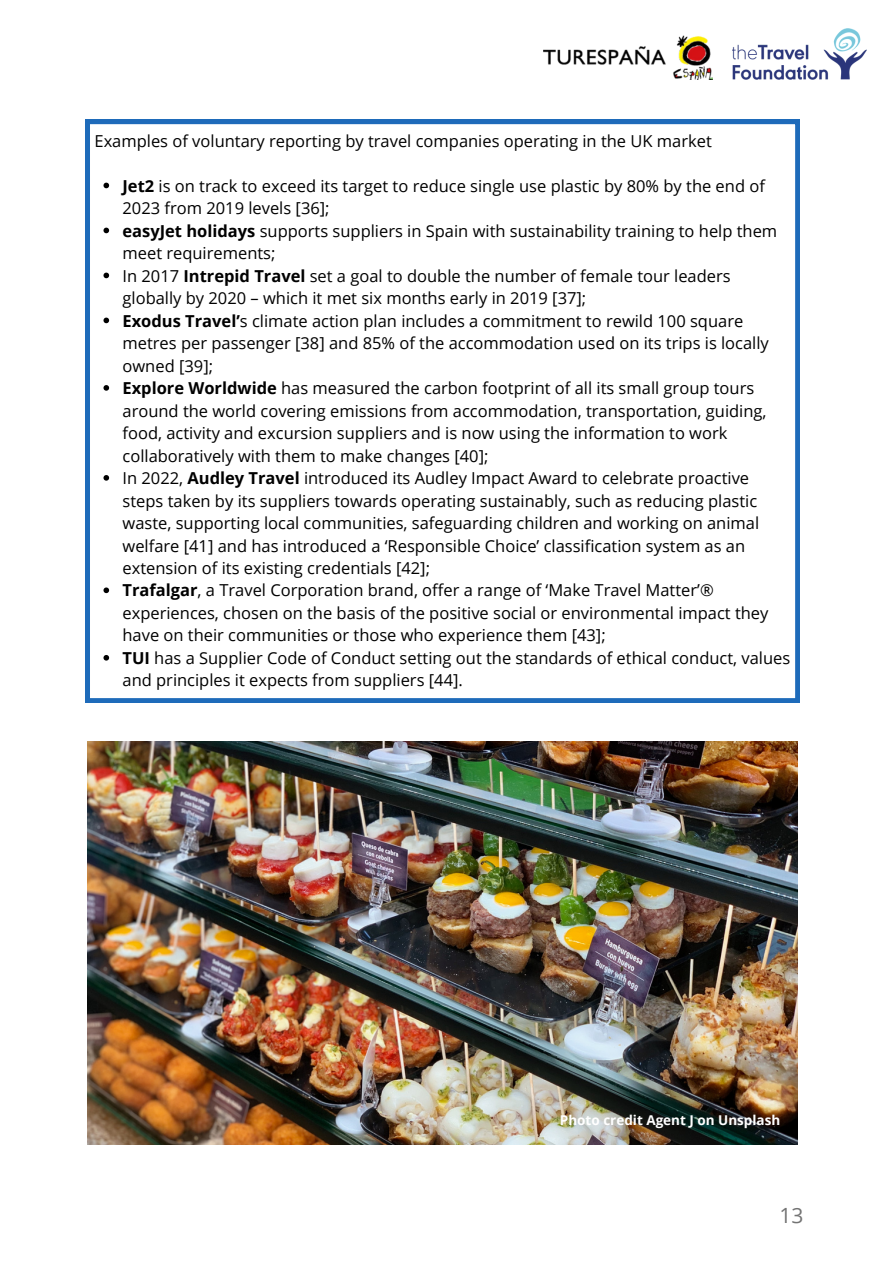
<style>
.page{position:relative;width:893px;height:1264px;background:#fff}
.page>*{position:absolute;margin:0;border:0;box-sizing:border-box;transform-origin:0 0}
.t1{font:21px "Open Sans";color:#737373}
.t2{font:16.5px/22.5px "Open Sans";color:#000}
.t3{font:700 13.5px "Open Sans";color:#fff}
.s1{font-weight:700}
</style>
<div class="page">
<img style="left:732px;top:28px;width:134px;height:52px">
<svg style="left:85px;top:120px;width:714px;height:582px"></svg>
<svg style="left:103px;top:183px;width:6px;height:5px"></svg>
<svg style="left:103px;top:228px;width:6px;height:5px"></svg>
<svg style="left:103px;top:272px;width:6px;height:6px"></svg>
<svg style="left:103px;top:317px;width:6px;height:6px"></svg>
<svg style="left:103px;top:385px;width:6px;height:6px"></svg>
<svg style="left:103px;top:475px;width:6px;height:5px"></svg>
<svg style="left:103px;top:587px;width:6px;height:6px"></svg>
<svg style="left:103px;top:655px;width:6px;height:5px"></svg>
<img style="left:543px;top:36px;width:170px;height:43px">
<img style="left:87px;top:742px;width:710px;height:402px">
<p class="t2" style="left:94px;top:129px;width:618px">Examples of voluntary reporting by travel companies operating in the UK market</p>
<p class="t2" style="left:122px;top:174px;width:644px"><span class="s1">Jet2</span> is on track to exceed its target to reduce single use plastic by 80% by the end of<br>2023 from 2019 levels [36];</p>
<p class="t2" style="left:122px;top:219px;width:656px"><span class="s1">easyJet holidays</span> supports suppliers in Spain with sustainability training to help them meet requirements;</p>
<p class="t2" style="left:122px;top:264px;width:609px">In 2017 <span class="s1">Intrepid Travel</span> set a goal to double the number of female tour leaders globally by 2020 – which it met six months early in 2019 [37];</p>
<p class="t2" style="left:122px;top:309px;width:647px"><span class="s1">Exodus Travel’</span>s climate action plan includes a commitment to rewild 100 square metres per passenger [38] and 85% of the accommodation used on its trips is locally owned [39];</p>
<p class="t2" style="left:122px;top:376px;width:645px"><span class="s1">Explore Worldwide</span> has measured the carbon footprint of all its small group tours around the world covering emissions from accommodation, transportation, guiding, food, activity and excursion suppliers and is now using the information to work collaboratively with them to make changes [40];</p>
<p class="t2" style="left:122px;top:466px;width:638px">In 2022, <span class="s1">Audley Travel</span> introduced its Audley Impact Award to celebrate proactive steps taken by its suppliers towards operating sustainably, such as reducing plastic waste, supporting local communities, safeguarding children and working on animal welfare [41] and has introduced a ‘Responsible Choice’ classification system as an extension of its existing credentials [42];</p>
<p class="t2" style="left:122px;top:579px;width:647px"><span class="s1">Trafalgar</span>, a Travel Corporation brand, offer a range of ‘Make Travel Matter’® experiences, chosen on the basis of the positive social or environmental impact they have on their communities or those who experience them [43];</p>
<p class="t2" style="left:122px;top:646px;width:669px"><span class="s1">TUI</span> has a Supplier Code of Conduct setting out the standards of ethical conduct, values and principles it expects from suppliers [44].</p>
<p class="t3" style="left:560px;top:1110px;width:222px">Photo credit Agent J on Unsplash</p>
<p class="t1" style="left:779px;top:1200px;width:25px">13</p>
</div>
